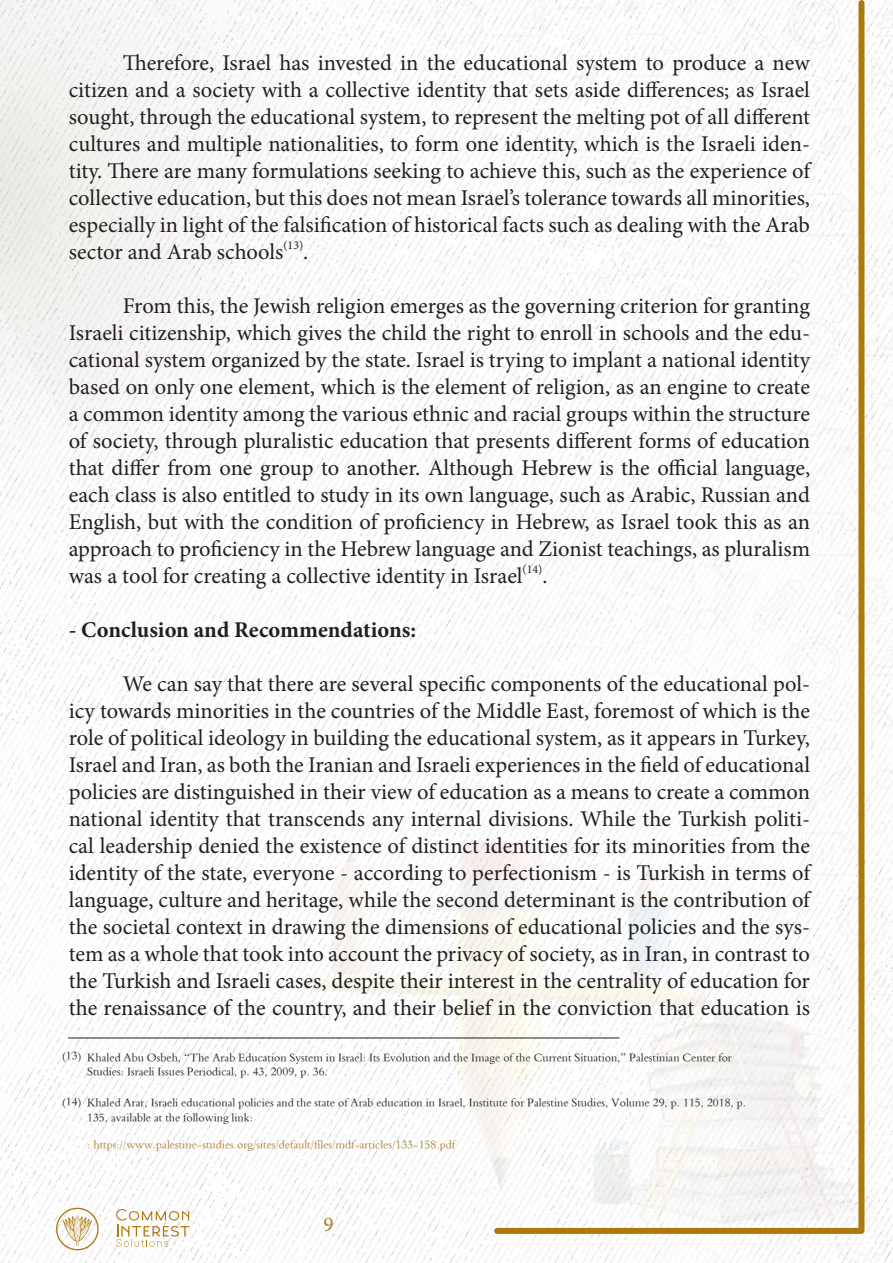
<style>
.page{position:relative;width:893px;height:1263px;background:#fff}
.page>*{position:absolute;margin:0;border:0;box-sizing:border-box;transform-origin:0 0}
.t1{font:22.5px/27px "Minion Pro";color:#231f20;text-align:justify}
.t2{font:700 22.5px "Minion Pro";color:#231f20}
.t3{font:21px "Minion Pro";color:#ac7b2b}
.t4{font:12px/14.4px "Traditional Arabic";color:#231f20}
.t5{font:12px "Traditional Arabic";color:#ac7b2b}
.t6{font:12px "Minion Pro";color:#231f20}
</style>
<div class="page">
<img style="left:0;top:0;width:893px;height:1263px">
<svg style="left:116px;top:1209px;width:74px;height:38px"></svg>
<svg style="left:53px;top:1208px;width:47px;height:44px"></svg>
<svg style="left:491px;top:0;width:376px;height:1237px"></svg>
<hr style="left:68px;top:1037px;width:551px;height:1px;background:#231f20">
<p class="t1" style="left:69px;top:50px;width:743px;text-indent:54px">Therefore, Israel has invested in the educational system to produce a new citizen and a society with a collective identity that sets aside differences; as Israel sought, through the educational system, to represent the melting pot of all different cultures and multiple nationalities, to form one identity, which is the Israeli iden&shy;tity. There are many formulations seeking to achieve this, such as the experience of collective education, but this does not mean Israel’s tolerance towards all minorities, especially in light of the falsification of historical facts such as dealing with the Arab sector and Arab schools</p>
<p class="t6" style="left:283px;top:237px;width:21px">(13)</p>
<p class="t1" style="left:303px;top:239px;width:7px">.</p>
<p class="t1" style="left:69px;top:293px;width:743px;text-indent:54px">From this, the Jewish religion emerges as the governing criterion for granting Israeli citizenship, which gives the child the right to enroll in schools and the edu&shy;cational system organized by the state. Israel is trying to implant a national identity based on only one element, which is the element of religion, as an engine to create a common identity among the various ethnic and racial groups within the structure of society, through pluralistic education that presents different forms of education that differ from one group to another. Although Hebrew is the official language, each class is also entitled to study in its own language, such as Arabic, Russian and English, but with the condition of proficiency in Hebrew, as Israel took this as an approach to proficiency in the Hebrew language and Zionist teachings, as pluralism was a tool for creating a collective identity in Israel</p>
<p class="t6" style="left:523px;top:561px;width:21px">(14)</p>
<p class="t1" style="left:542px;top:563px;width:7px">.</p>
<p class="t2" style="left:69px;top:614px;width:349px">- Conclusion and Recommendations:</p>
<p class="t1" style="left:69px;top:671px;width:743px;text-indent:54px">We can say that there are several specific components of the educational pol&shy;icy towards minorities in the countries of the Middle East, foremost of which is the role of political ideology in building the educational system, as it appears in Turkey, Israel and Iran, as both the Iranian and Israeli experiences in the field of educational policies are distinguished in their view of education as a means to create a common national identity that transcends any internal divisions. While the Turkish politi&shy;cal leadership denied the existence of distinct identities for its minorities from the identity of the state, everyone - according to perfectionism - is Turkish in terms of language, culture and heritage, while the second determinant is the contribution of the societal context in drawing the dimensions of educational policies and the sys&shy;tem as a whole that took into account the privacy of society, as in Iran, in contrast to the Turkish and Israeli cases, despite their interest in the centrality of education for the renaissance of the country, and their belief in the conviction that education is</p>
<p class="t4" style="left:87px;top:1051px;width:646px">Khaled Abu Osbeh, “The Arab Education System in Israel: Its Evolution and the Image of the Current Situation,” Palestinian Center for<br>Studies: Israeli Issues Periodical, p. 43, 2009, p. 36.</p>
<p class="t4" style="left:87px;top:1097px;width:660px">Khaled Arar, Israeli educational policies and the state of Arab education in Israel, Institute for Palestine Studies, Volume 29, p. 115, 2018, p.<br>135, available at the following link:</p>
<p class="t4" style="left:63px;top:1050px;width:20px">(13)</p>
<p class="t4" style="left:63px;top:1095px;width:20px">(14)</p>
<p class="t5" style="left:87px;top:1137px;width:369px">: https://www.palestine-studies.org/sites/default/files/mdf-articles/133-158.pdf</p>
<p class="t3" style="left:324px;top:1211px;width:12px">9</p>
</div>
